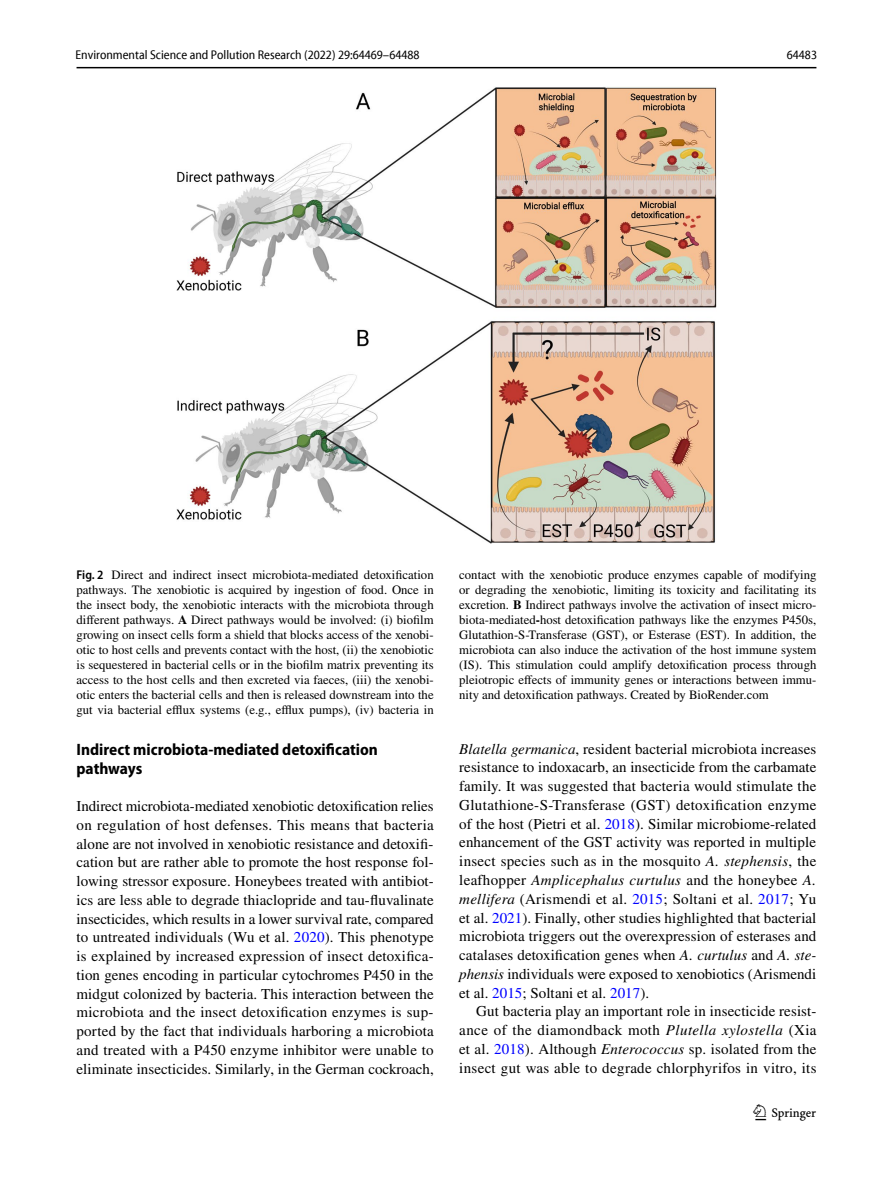
<style>
.page{position:relative;width:893px;height:1187px;background:#fff}
.page>*{position:absolute;margin:0;border:0;box-sizing:border-box;transform-origin:0 0}
.t1{font:22.5px "Springnew Regular 3";color:#000}
.t2{font:700 semi-condensed 16.5px/18.8px "Myriad Pro";color:#000}
.t3{font:15px/18.8px "STIX";letter-spacing:.005em;color:#000;text-align:justify}
.t4{font:12.75px/15px "STIX";color:#000;text-align:justify}
.t5{font:semi-condensed 12.75px "Myriad Pro Unic";color:#000}
.s1{font-family:"Myriad Pro";font-weight:600;font-stretch:semi-condensed}
.s2{font-weight:700}
.s3{font-style:italic}
.s4{color:#00f}
</style>
<div class="page">
<hr style="left:77px;top:67px;width:739px;height:1px;background:#000">
<img style="left:176px;top:87px;width:540px;height:456px">
<p class="t5" style="left:76px;top:50px;width:346px">Environmental Science and Pollution Research (2022) 29:64469–64488</p>
<p class="t5" style="left:787px;top:50px;width:32px">64483</p>
<p class="t4" style="left:77px;top:567px;width:359px"><span class="s1">Fig. 2</span> Direct and indirect insect microbiota-mediated detoxification pathways. The xenobiotic is acquired by ingestion of food. Once in the insect body, the xenobiotic interacts with the microbiota through different pathways. <span class="s2">A</span> Direct pathways would be involved: (i) biofilm growing on insect cells form a shield that blocks access of the xenobi&shy;otic to host cells and prevents contact with the host, (ii) the xenobiotic is sequestered in bacterial cells or in the biofilm matrix preventing its access to the host cells and then excreted via faeces, (iii) the xenobi&shy;otic enters the bacterial cells and then is released downstream into the gut via bacterial efflux systems (e.g., efflux pumps), (iv) bacteria in</p>
<p class="t4" style="left:459px;top:567px;width:359px">contact with the xenobiotic produce enzymes capable of modifying or degrading the xenobiotic, limiting its toxicity and facilitating its excretion. <span class="s2">B</span> Indirect pathways involve the activation of insect micro&shy;biota-mediated<span class="s2">-</span>host detoxification pathways like the enzymes P450s, Glutathion-S-Transferase (GST), or Esterase (EST). In addition, the microbiota can also induce the activation of the host immune system (IS). This stimulation could amplify detoxification process through pleiotropic effects of immunity genes or interactions between immu&shy;nity and detoxification pathways. Created by BioRender.com</p>
<p class="t3" style="left:459px;top:740px;width:359px"><span class="s3">Blatella germanica</span>, resident bacterial microbiota increases resistance to indoxacarb, an insecticide from the carbamate family. It was suggested that bacteria would stimulate the Glutathione-S-Transferase (GST) detoxification enzyme of the host (Pietri et al. <span class="s4">2018</span>). Similar microbiome-related enhancement of the GST activity was reported in multiple insect species such as in the mosquito <span class="s3">A. stephensis</span>, the leafhopper <span class="s3">Amplicephalus curtulus</span> and the honeybee <span class="s3">A. mellifera</span> (Arismendi et al. <span class="s4">2015</span>; Soltani et al. <span class="s4">2017</span>; Yu et al. <span class="s4">2021</span>). Finally, other studies highlighted that bacterial microbiota triggers out the overexpression of esterases and catalases detoxification genes when <span class="s3">A. curtulus</span> and <span class="s3">A. ste&shy;phensis</span> individuals were exposed to xenobiotics (Arismendi et al. <span class="s4">2015</span>; Soltani et al. <span class="s4">2017</span>).</p>
<p class="t3" style="left:459px;top:1002px;width:359px;text-indent:17px">Gut bacteria play an important role in insecticide resist&shy;ance of the diamondback moth <span class="s3">Plutella xylostella</span> (Xia et al. <span class="s4">2018</span>). Although <span class="s3">Enterococcus</span> sp. isolated from the insect gut was able to degrade chlorphyrifos in vitro, its</p>
<p class="t2" style="left:77px;top:740px;width:303px">Indirect microbiota‑mediated detoxification pathways</p>
<p class="t3" style="left:77px;top:797px;width:359px">Indirect microbiota-mediated xenobiotic detoxification relies on regulation of host defenses. This means that bacteria alone are not involved in xenobiotic resistance and detoxifi&shy;cation but are rather able to promote the host response fol&shy;lowing stressor exposure. Honeybees treated with antibiot&shy;ics are less able to degrade thiaclopride and tau-fluvalinate insecticides, which results in a lower survival rate, compared to untreated individuals (Wu et al. <span class="s4">2020</span>). This phenotype is explained by increased expression of insect detoxifica&shy;tion genes encoding in particular cytochromes P450 in the midgut colonized by bacteria. This interaction between the microbiota and the insect detoxification enzymes is sup&shy;ported by the fact that individuals harboring a microbiota and treated with a P450 enzyme inhibitor were unable to eliminate insecticides. Similarly, in the German cockroach,</p>
<h1 class="t1" style="left:755px;top:1104px;width:62px">1 3</h1>
</div>
